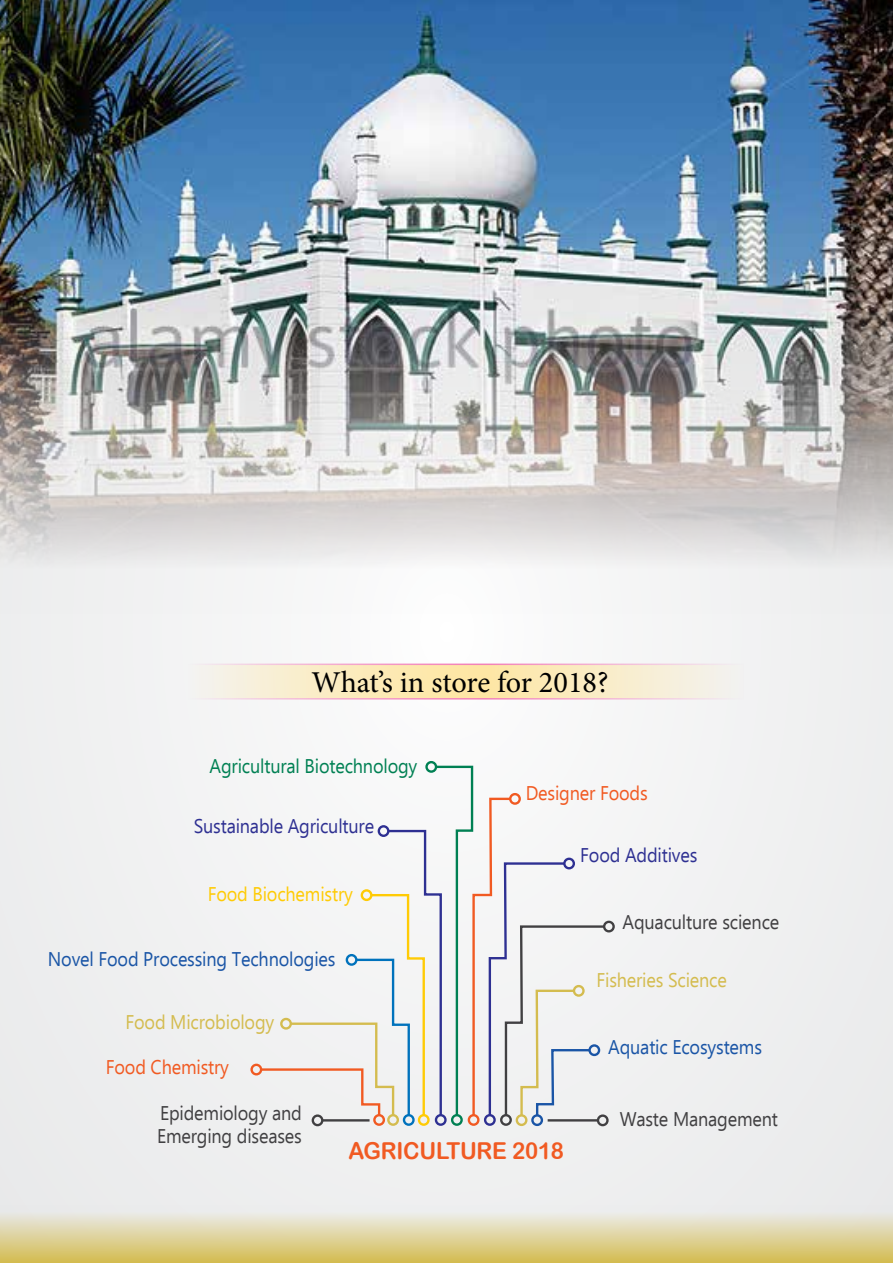
<style>
.page{position:relative;width:893px;height:1263px;background:#efeff0}
.page>*{position:absolute;margin:0;border:0;box-sizing:border-box;transform-origin:0 0}
.t1{font:30.3px "Minion Pro";letter-spacing:-.005em;color:#000}
.t2{font:23.25px "Arial Rounded MT Bold";letter-spacing:-.01em;color:#f15a22;scale:.95 1}
.t3{font:19.8px/23.4px "Ebrima";letter-spacing:-.01em;color:#414042;scale:.92 1}
.t4{font:19.8px "Ebrima";letter-spacing:-.01em;color:#1a55a6;scale:.92 1}
.t5{font:19.8px "Ebrima";letter-spacing:-.01em;color:#2e3092;scale:.92 1}
.t6{font:19.8px "Ebrima";letter-spacing:-.01em;color:#d4bc4f;scale:.92 1}
.t7{font:19.8px "Ebrima";letter-spacing:-.01em;color:#f15a22;scale:.92 1}
.t8{font:19.8px "Ebrima";letter-spacing:-.01em;color:#008053;scale:.92 1}
.t9{font:19.8px "Ebrima";letter-spacing:-.01em;color:#ffcb05;scale:.92 1}
</style>
<div class="page">
<img style="left:0;top:0;width:893px;height:728px">
<svg style="left:184px;top:663px;width:560px;height:36px"></svg>
<div style="left:387px;top:1114px;width:12px;height:12px;border:2px solid #d4bc4f;border-radius:50%"></div>
<div style="left:403px;top:1114px;width:12px;height:12px;border:2px solid #0072bc;border-radius:50%"></div>
<div style="left:418px;top:1114px;width:12px;height:12px;border:2px solid #ffcb05;border-radius:50%"></div>
<div style="left:435px;top:1114px;width:12px;height:12px;border:2px solid #2e3092;border-radius:50%"></div>
<div style="left:451px;top:1114px;width:12px;height:12px;border:2px solid #008053;border-radius:50%"></div>
<div style="left:425px;top:761px;width:12px;height:12px;border:2px solid #008053;border-radius:50%"></div>
<div style="left:468px;top:1114px;width:11px;height:12px;border:2px solid #f15a22;border-radius:50%"></div>
<div style="left:484px;top:1114px;width:12px;height:12px;border:2px solid #2e3092;border-radius:50%"></div>
<div style="left:500px;top:1114px;width:12px;height:12px;border:2px solid #414042;border-radius:50%"></div>
<div style="left:603px;top:921px;width:12px;height:11px;border:2px solid #414042;border-radius:50%"></div>
<div style="left:516px;top:1114px;width:11px;height:12px;border:2px solid #d4bc4f;border-radius:50%"></div>
<hr style="left:548px;top:1119px;width:50px;height:2px;background:#414042">
<div style="left:597px;top:1114px;width:12px;height:12px;border:2px solid #414042;border-radius:50%"></div>
<hr style="left:322px;top:1119px;width:48px;height:2px;background:#414042">
<div style="left:312px;top:1114px;width:11px;height:12px;border:2px solid #414042;border-radius:50%"></div>
<div style="left:373px;top:1114px;width:12px;height:12px;border:2px solid #f15a22;border-radius:50%"></div>
<div style="left:250px;top:1064px;width:12px;height:11px;border:2px solid #f15a22;border-radius:50%"></div>
<svg style="left:259px;top:764px;width:347px;height:354px"></svg>
<div style="left:531px;top:1114px;width:12px;height:12px;border:2px solid #1a55a6;border-radius:50%"></div>
<div style="left:588px;top:1044px;width:12px;height:12px;border:2px solid #1a55a6;border-radius:50%"></div>
<div style="left:0;top:1205px;width:893px;height:58px;background:linear-gradient(to bottom,#eef1fd,#d4bd53)"></div>
<h1 class="t1" style="left:312px;top:662px;width:298px">What’s in store for 2018?</h1>
<p class="t8" style="left:210px;top:752px;width:227px">Agricultural Biotechnology</p>
<p class="t5" style="left:194px;top:812px;width:198px">Sustainable Agriculture</p>
<p class="t9" style="left:208px;top:880px;width:159px">Food Biochemistry</p>
<p class="t4" style="left:48px;top:945px;width:314px">Novel Food Processing Technologies</p>
<p class="t6" style="left:125px;top:1008px;width:163px">Food Microbiology</p>
<p class="t7" style="left:106px;top:1053px;width:135px">Food Chemistry</p>
<p class="t7" style="left:526px;top:779px;width:134px">Designer Foods</p>
<p class="t5" style="left:580px;top:841px;width:129px">Food Additives</p>
<p class="t3" style="left:623px;top:912px;width:172px">Aquaculture science</p>
<p class="t6" style="left:596px;top:966px;width:143px">Fisheries Science</p>
<p class="t4" style="left:608px;top:1032px;width:169px">Aquatic Ecosystems</p>
<p class="t3" style="left:157px;top:1102px;width:159px">Epidemiology and<br>Emerging diseases</p>
<p class="t2" style="left:348px;top:1137px;width:229px">AGRICULTURE 2018</p>
<p class="t3" style="left:620px;top:1108px;width:174px">Waste Management</p>
</div>
